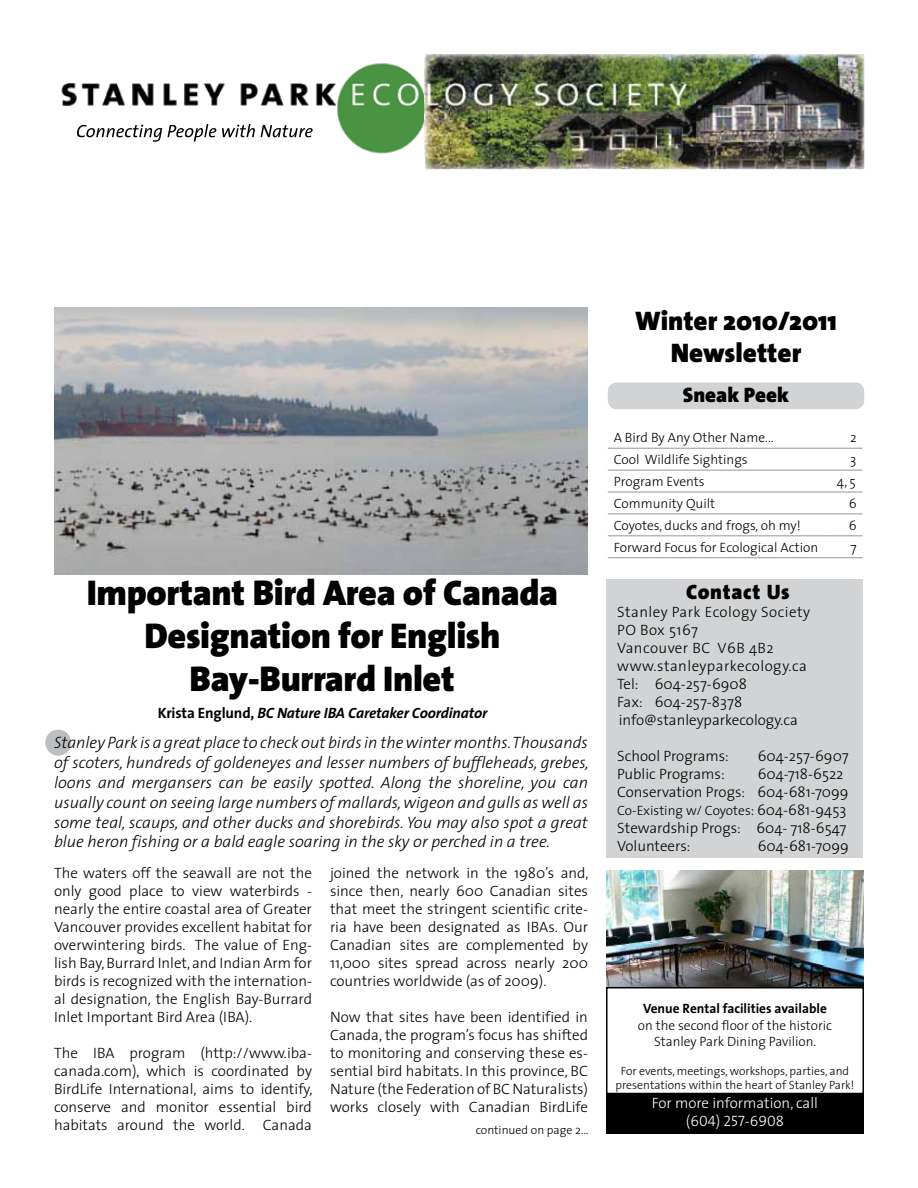
<style>
.page{position:relative;width:918px;height:1188px;background:#fff}
.page>*{position:absolute;margin:0;border:0;box-sizing:border-box;transform-origin:0 0}
.t1{font:900 36px/43.2px "The Sans";letter-spacing:-.01em;color:#000;text-align:center}
.t2{font:900 27px/32.4px "The Sans";color:#000;text-align:center}
.t3{font:900 21px "The Sans";letter-spacing:.005em;color:#000}
.t4{font:900 21px "The Sans";letter-spacing:.03em;color:#000}
.t5{font:italic 300 16.5px/19.8px "The Sans";color:#000;text-align:justify}
.t6{font:300 15px/18px "The Sans";color:#000;text-align:justify}
.t7{font:300 15px/18px "The Sans";letter-spacing:.02em;color:#000}
.t8{font:italic 700 15px "The Sans";letter-spacing:-.01em;color:#000}
.t9{font:300 15px "The Sans";color:#fff}
.t10{font:15px "The Sans Light Caps";color:#fff}
.t11{font:300 13.5px/16.2px "The Sans";color:#000;text-align:center}
.t12{font:700 13.5px "The Sans";color:#000}
.t13{font:300 12px/14.4px "The Sans";color:#000;text-align:center}
.s1{font-style:normal}
.s2{font-size:15px}
</style>
<div class="page">
<div style="left:45px;top:730px;width:26px;height:26px;background:#bcbec0;border-radius:50%"></div>
<img style="left:425px;top:54px;width:439px;height:115px">
<img style="left:61px;top:59px;width:634px;height:97px">
<img style="left:77px;top:124px;width:236px;height:18px">
<div style="left:608px;top:382px;width:256px;height:27px;background:#d1d3d4;border-radius:9px"></div>
<hr style="left:608px;top:448px;width:217px;height:1px;background:#939598">
<hr style="left:825px;top:448px;width:38px;height:1px;background:#939598">
<hr style="left:608px;top:470px;width:217px;height:1px;background:#939598">
<hr style="left:825px;top:470px;width:38px;height:1px;background:#939598">
<hr style="left:608px;top:492px;width:217px;height:1px;background:#939598">
<hr style="left:825px;top:492px;width:38px;height:1px;background:#939598">
<hr style="left:608px;top:514px;width:217px;height:1px;background:#939598">
<hr style="left:825px;top:514px;width:38px;height:1px;background:#939598">
<hr style="left:608px;top:535px;width:217px;height:1px;background:#939598">
<hr style="left:825px;top:535px;width:38px;height:1px;background:#939598">
<hr style="left:608px;top:557px;width:217px;height:1px;background:#939598">
<hr style="left:825px;top:557px;width:38px;height:1px;background:#939598">
<div style="left:607px;top:579px;width:256px;height:279px;background:#d1d3d4"></div>
<img style="left:54px;top:308px;width:534px;height:267px">
<img style="left:606px;top:870px;width:258px;height:117px">
<div style="left:606px;top:987px;width:258px;height:107px;border:2px solid #000"></div>
<div style="left:606px;top:1093px;width:258px;height:41px;background:#000"></div>
<h1 class="t1" style="left:87px;top:570px;width:473px">Important Bird Area of Canada<br>Designation for English<br>Bay-Burrard Inlet</h1>
<p class="t8" style="left:158px;top:701px;width:331px"><span class="s1">Krista Englund,</span> BC Nature IBA Caretaker Coordinator</p>
<p class="t5" style="left:54px;top:732px;width:536px">Stanley Park is a great place to check out birds in the winter months. Thousands of scoters, hundreds of goldeneyes and lesser numbers of buffleheads, grebes, loons and mergansers can be easily spotted. Along the shoreline, you can usually count on seeing large numbers of mallards, wigeon and gulls as well as some teal, scaups, and other ducks and shorebirds. You may also spot a great blue heron fishing or a bald eagle soaring in the sky or perched in a tree.</p>
<p class="t6" style="left:54px;top:863px;width:260px">The waters off the seawall are not the only good place to view waterbirds - nearly the entire coastal area of Greater Vancouver provides excellent habitat for overwintering birds. The value of Eng&shy;lish Bay, Burrard Inlet, and Indian Arm for birds is recognized with the internation&shy;al designation, the English Bay-Burrard Inlet Important Bird Area (IBA).</p>
<p class="t6" style="left:54px;top:1043px;width:260px">The IBA program (http://www.iba&shy;canada.com), which is coordinated by BirdLife International, aims to identify, conserve and monitor essential bird habitats around the world. Canada</p>
<p class="t6" style="left:330px;top:863px;width:260px">joined the network in the 1980’s and, since then, nearly 600 Canadian sites that meet the stringent scientific crite&shy;ria have been designated as IBAs. Our Canadian sites are complemented by 11,000 sites spread across nearly 200 countries worldwide (as of 2009).</p>
<p class="t6" style="left:330px;top:1007px;width:260px">Now that sites have been identified in Canada, the program’s focus has shifted to monitoring and conserving these es&shy;sential bird habitats. In this province, BC Nature (the Federation of BC Naturalists) works closely with Canadian BirdLife</p>
<p class="t13" style="left:476px;top:1122px;width:114px">continued on page 2...</p>
<h2 class="t2" style="left:635px;top:304px;width:203px">Winter 2010/2011<br>Newsletter</h2>
<h3 class="t3" style="left:683px;top:377px;width:108px">Sneak Peek</h3>
<p class="t11" style="left:614px;top:429px;width:161px">A Bird By Any Other Name...</p>
<p class="t11" style="left:850px;top:429px;width:8px">2</p>
<p class="t11" style="left:614px;top:451px;width:135px">Cool Wildlife Sightings</p>
<p class="t11" style="left:850px;top:451px;width:8px">3</p>
<p class="t11" style="left:614px;top:473px;width:92px">Program Events</p>
<p class="t11" style="left:837px;top:473px;width:21px">4, 5</p>
<p class="t11" style="left:614px;top:495px;width:103px">Community Quilt</p>
<p class="t11" style="left:849px;top:495px;width:9px">6</p>
<p class="t11" style="left:614px;top:517px;width:189px">Coyotes, ducks and frogs, oh my!</p>
<p class="t11" style="left:849px;top:517px;width:9px">6</p>
<p class="t11" style="left:614px;top:539px;width:206px">Forward Focus for Ecological Action</p>
<p class="t11" style="left:850px;top:539px;width:8px">7</p>
<h3 class="t4" style="left:686px;top:574px;width:105px">Contact Us</h3>
<p class="t7" style="left:617px;top:602px;width:194px">Stanley Park Ecology Society<br>PO Box 5167<br>Vancouver BC V6B 4B2 www.stanleyparkecology.ca<br>Tel: 604-257-6908<br>Fax: 604-257-8378 info@stanleyparkecology.ca</p>
<p class="t6" style="left:617px;top:746px;width:113px">School Programs:</p>
<p class="t6" style="left:758px;top:746px;width:92px">604-257-6907</p>
<p class="t6" style="left:617px;top:764px;width:109px">Public Programs:</p>
<p class="t6" style="left:617px;top:764px;width:233px;text-indent:141px">604-718-6522<br>Conservation Progs: 604-681-7099</p>
<p class="t11" style="left:617px;top:801px;width:231px">Co-Existing w/ Coyotes<span class="s2">: 604-681-9453</span></p>
<p class="t6" style="left:617px;top:818px;width:231px">Stewardship Progs: 604- 718-6547<br>Volunteers:</p>
<p class="t6" style="left:758px;top:836px;width:93px">604-681-7099</p>
<p class="t12" style="left:643px;top:998px;width:185px">Venue Rental facilities available</p>
<p class="t11" style="left:638px;top:1016px;width:196px">on the second floor of the historic<br>Stanley Park Dining Pavilion.</p>
<p class="t13" style="left:616px;top:1063px;width:240px">For events, meetings, workshops, parties, and presentations within the heart of Stanley Park!</p>
<p class="t9" style="left:652px;top:1091px;width:168px">For more information, call</p>
<p class="t10" style="left:686px;top:1109px;width:100px">(604) 257-6908</p>
</div>
